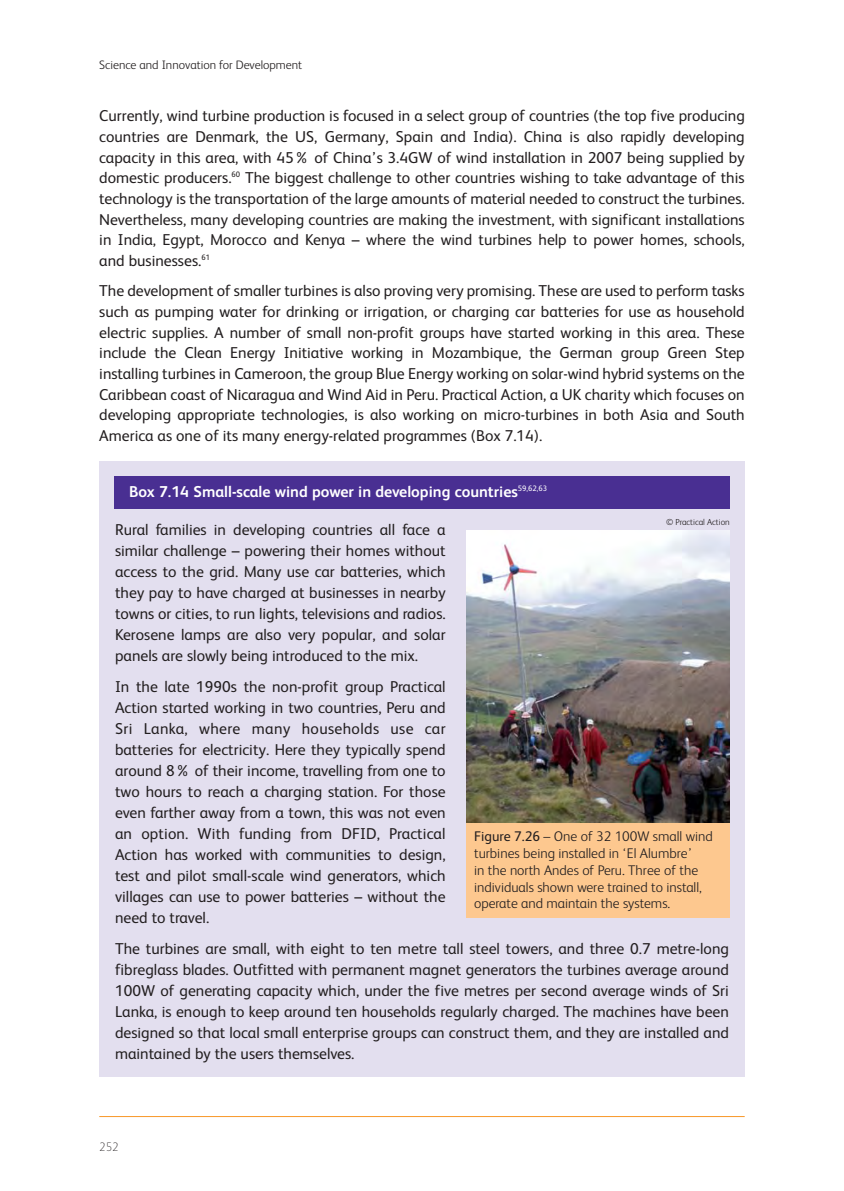
<style>
.page{position:relative;width:844px;height:1191px;background:#fff}
.page>*{position:absolute;margin:0;border:0;box-sizing:border-box;transform-origin:0 0}
.t1{font:15.75px/21px "FS Albert";color:#231f20;text-align:justify}
.t2{font:700 15.75px "FS Albert";color:#fff}
.t3{font:300 14px/16.8px "FS Albert";color:#231f20}
.t4{font:300 12.25px "FS Albert";color:#231f20}
.t5{font:100 12.25px "FS Albert";color:#231f20}
.t6{font:300 8.75px "FS Albert";color:#231f20}
.s1{font-weight:400}
</style>
<div class="page">
<hr style="left:99px;top:1116px;width:645px;height:1px;background:#f89828">
<div style="left:99px;top:461px;width:645px;height:615px;background:#e3dfef"></div>
<div style="left:114px;top:476px;width:615px;height:32px;background:#492f92"></div>
<img style="left:466px;top:531px;width:263px;height:292px">
<div style="left:466px;top:823px;width:263px;height:95px;background:#fdc88f"></div>
<p class="t4" style="left:99px;top:60px;width:204px">Science and Innovation for Development</p>
<p class="t1" style="left:99px;top:107px;width:647px">Currently, wind turbine production is focused in a select group of countries (the top five producing countries are Denmark, the US, Germany, Spain and India). China is also rapidly developing capacity in this area, with 45% of China’s 3.4GW of wind installation in 2007 being supplied by domestic producers.<sup>60</sup> The biggest challenge to other countries wishing to take advantage of this technology is the transportation of the large amounts of material needed to construct the turbines.<br>Nevertheless, many developing countries are making the investment, with significant installations in India, Egypt, Morocco and Kenya – where the wind turbines help to power homes, schools, and businesses.<sup>61</sup></p>
<p class="t1" style="left:99px;top:282px;width:646px">The development of smaller turbines is also proving very promising. These are used to perform tasks such as pumping water for drinking or irrigation, or charging car batteries for use as household electric supplies. A number of small non-profit groups have started working in this area. These include the Clean Energy Initiative working in Mozambique, the German group Green Step installing turbines in Cameroon, the group Blue Energy working on solar-wind hybrid systems on the Caribbean coast of Nicaragua and Wind Aid in Peru. Practical Action, a UK charity which focuses on developing appropriate technologies, is also working on micro-turbines in both Asia and South America as one of its many energy-related programmes (Box 7.14).</p>
<p class="t2" style="left:129px;top:485px;width:419px">Box 7.14 Small-scale wind power in developing countries<sup>59,62,63</sup></p>
<p class="t6" style="left:666px;top:519px;width:65px">© Practical Action</p>
<p class="t1" style="left:115px;top:520px;width:332px">Rural families in developing countries all face a similar challenge – powering their homes without access to the grid. Many use car batteries, which they pay to have charged at businesses in nearby towns or cities, to run lights, televisions and radios.<br>Kerosene lamps are also very popular, and solar panels are slowly being introduced to the mix.</p>
<p class="t1" style="left:115px;top:677px;width:332px">In the late 1990s the non-profit group Practical Action started working in two countries, Peru and Sri Lanka, where many households use car batteries for electricity. Here they typically spend around 8% of their income, travelling from one to two hours to reach a charging station. For those even farther away from a town, this was not even an option. With funding from DFID, Practical Action has worked with communities to design, test and pilot small-scale wind generators, which villages can use to power batteries – without the need to travel.</p>
<p class="t1" style="left:115px;top:939px;width:615px">The turbines are small, with eight to ten metre tall steel towers, and three 0.7 metre-long fibreglass blades. Outfitted with permanent magnet generators the turbines average around 100W of generating capacity which, under the five metres per second average winds of Sri Lanka, is enough to keep around ten households regularly charged. The machines have been designed so that local small enterprise groups can construct them, and they are installed and maintained by the users themselves.</p>
<p class="t3" style="left:474px;top:829px;width:240px"><span class="s1">Figure 7.26</span> – One of 32 100W small wind turbines being installed in ‘El Alumbre’<br>in the north Andes of Peru. Three of the individuals shown were trained to install, operate and maintain the systems.</p>
<p class="t5" style="left:99px;top:1142px;width:21px">252</p>
</div>
